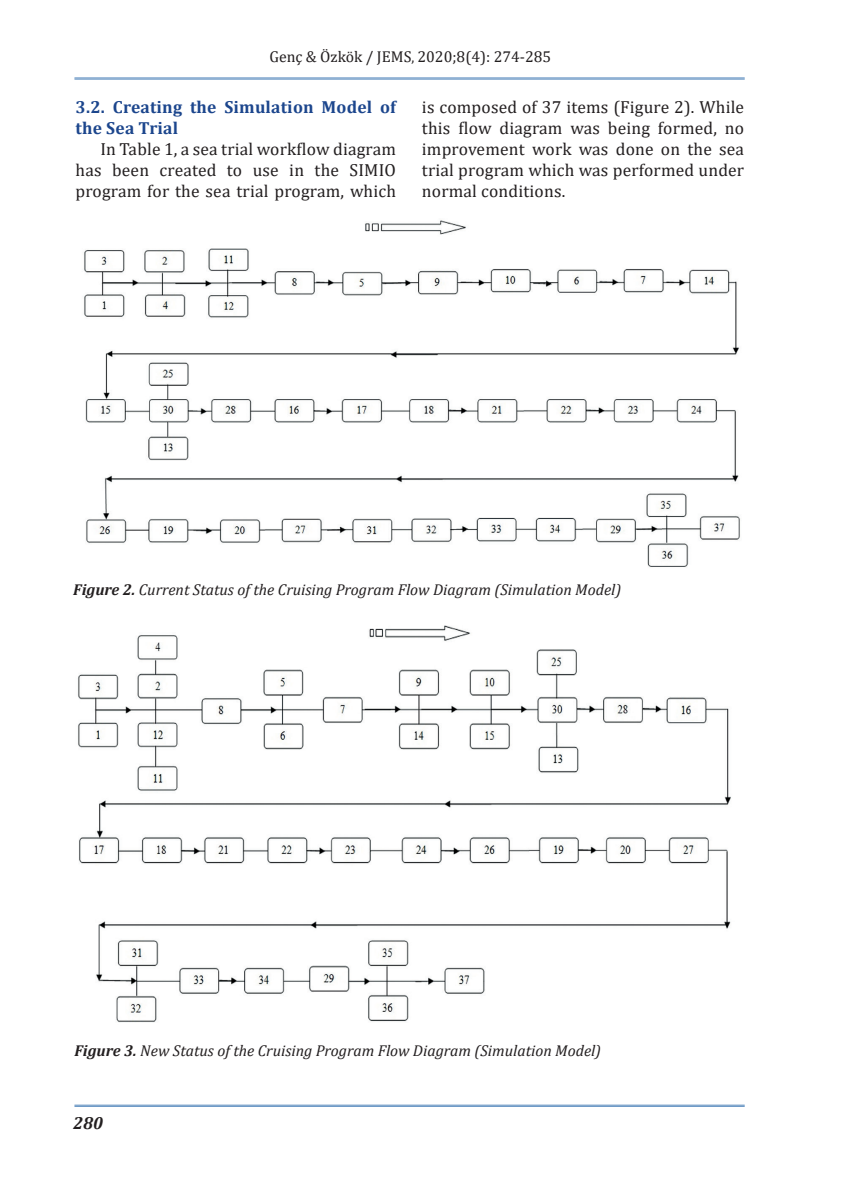
<style>
.page{position:relative;width:844px;height:1191px;background:#fff}
.page>*{position:absolute;margin:0;border:0;box-sizing:border-box;transform-origin:0 0}
.t1{font:17.5px/21px "Cambria";letter-spacing:.01em;color:#231f20;text-align:justify}
.t2{font:700 17.5px/21px "Cambria";letter-spacing:.01em;color:#1c468d}
.t3{font:italic 700 17.5px "Cambria";color:#231f20}
.t4{font:italic 15.75px "Cambria";color:#231f20}
.t5{font:15.75px "Cambria";color:#231f20}
.s1{font-size:14px}
.s2{font-weight:700}
</style>
<div class="page">
<hr style="left:74px;top:1104px;width:670px;height:1px;background:#578abe">
<hr style="left:74px;top:1106px;width:670px;height:1px;background:#578abe">
<hr style="left:74px;top:78px;width:670px;height:1px;background:#578abe">
<hr style="left:74px;top:79px;width:670px;height:1px;background:#578abe">
<img style="left:84px;top:220px;width:656px;height:347px">
<img style="left:78px;top:625px;width:653px;height:398px">
<p class="t5" style="left:269px;top:47px;width:283px">Genç &amp; Özkök / JEMS<span class="s1">,</span> 2020;8(4): 274-285</p>
<p class="t2" style="left:75px;top:96px;width:322px">3.2. Creating the Simulation Model of the Sea Trial</p>
<p class="t1" style="left:75px;top:138px;width:322px;text-indent:25px">In Table 1, a sea trial workflow diagram has been created to use in the SIMIO program for the sea trial program, which</p>
<p class="t1" style="left:422px;top:96px;width:324px">is composed of 37 items (Figure 2). While this flow diagram was being formed, no improvement work was done on the sea trial program which was performed under normal conditions.</p>
<p class="t4" style="left:73px;top:578px;width:549px"><span class="s2">Figure 2.</span> Current Status of the Cruising Program Flow Diagram (Simulation Model)</p>
<p class="t4" style="left:74px;top:1039px;width:528px"><span class="s2">Figure 3.</span> New Status of the Cruising Program Flow Diagram (Simulation Model)</p>
<p class="t3" style="left:73px;top:1110px;width:32px">280</p>
</div>
